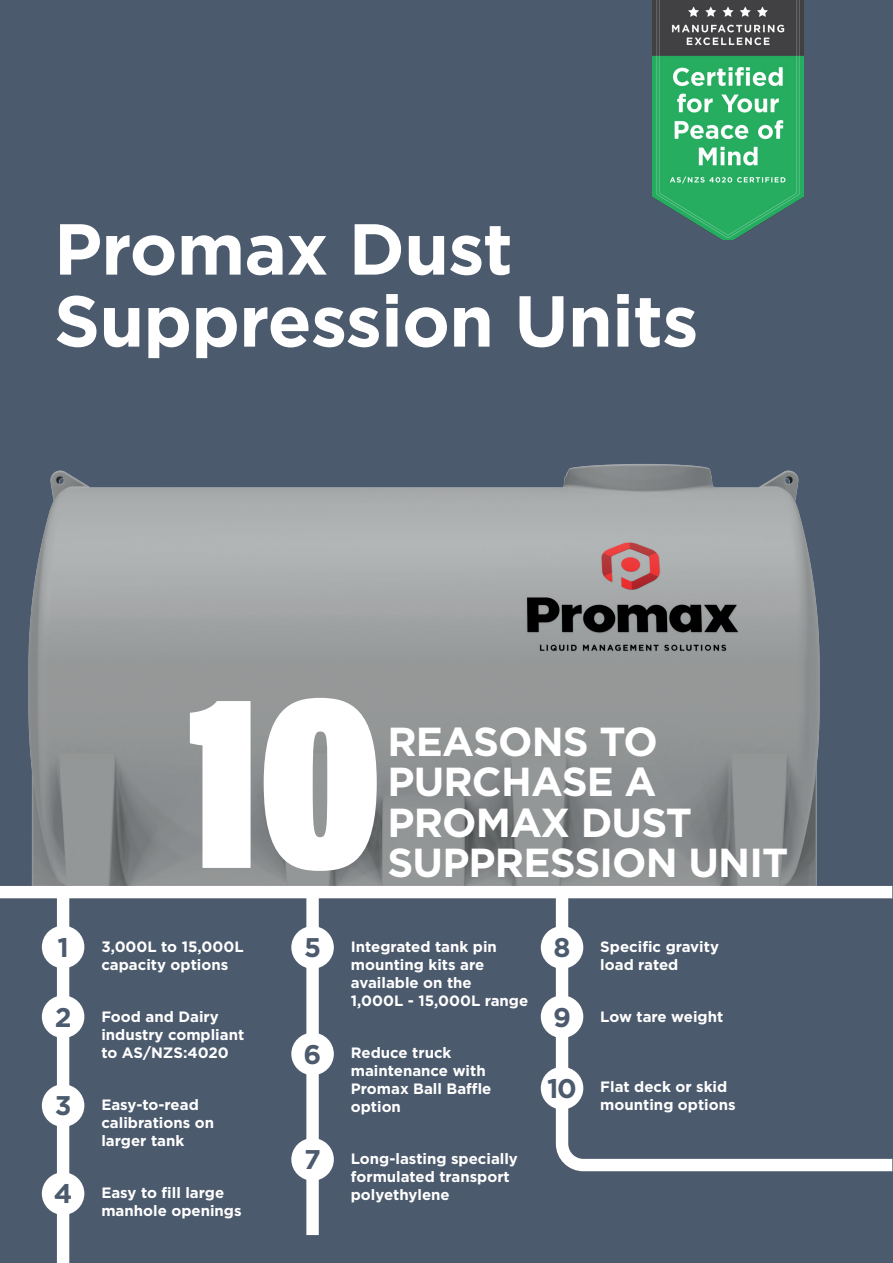
<style>
.page{position:relative;width:893px;height:1263px;background:#4c5a6d}
.page>*{position:absolute;margin:0;border:0;box-sizing:border-box;transform-origin:0 0}
.t1{font:247.5px "Acumin Variable Concept";color:#fff}
.t2{font:700 72px/72px "Gotham";letter-spacing:-.01em;color:#fff}
.t3{font:700 40.5px/40.5px "Gotham";letter-spacing:-.02em;color:#fff}
.t4{font:700 27px "Gotham";color:#4c5a6e}
.t5{font:700 15px/18px "Gotham";color:#fff}
</style>
<div class="page">
<img style="left:28px;top:464px;width:792px;height:422px">
<div style="left:0;top:886px;width:892px;height:12px;background:#fff"></div>
<div style="left:57px;top:894px;width:12px;height:369px;background:#fff"></div>
<div style="left:306px;top:894px;width:13px;height:341px;background:#fff"></div>
<svg style="left:550px;top:882px;width:343px;height:290px"></svg>
<div style="left:541px;top:1067px;width:42px;height:42px;background:#fff;border-radius:50%"></div>
<div style="left:291px;top:1138px;width:43px;height:43px;background:#fff;border-radius:50%"></div>
<div style="left:42px;top:1084px;width:42px;height:43px;background:#fff;border-radius:50%"></div>
<div style="left:42px;top:1172px;width:42px;height:43px;background:#fff;border-radius:50%"></div>
<div style="left:541px;top:995px;width:42px;height:43px;background:#fff;border-radius:50%"></div>
<div style="left:291px;top:1033px;width:43px;height:42px;background:#fff;border-radius:50%"></div>
<div style="left:42px;top:995px;width:42px;height:43px;background:#fff;border-radius:50%"></div>
<div style="left:541px;top:926px;width:42px;height:43px;background:#fff;border-radius:50%"></div>
<div style="left:291px;top:926px;width:43px;height:43px;background:#fff;border-radius:50%"></div>
<div style="left:42px;top:926px;width:42px;height:42px;background:#fff;border-radius:50%"></div>
<img style="left:653px;top:0;width:151px;height:240px">
<p class="t2" style="left:54px;top:211px;width:646px">Promax Dust<br>Suppression Units</p>
<p class="t1" style="left:187px;top:612px;width:198px">10</p>
<p class="t3" style="left:387px;top:720px;width:402px">REASONS TO<br>PURCHASE A<br>PROMAX DUST<br>SUPPRESSION UNIT</p>
<p class="t4" style="left:57px;top:932px;width:13px">1</p>
<p class="t4" style="left:304px;top:932px;width:19px">5</p>
<p class="t4" style="left:553px;top:932px;width:19px">8</p>
<p class="t5" style="left:351px;top:937px;width:179px">Integrated tank pin mounting kits are available on the<br>1,000L - 15,000L range</p>
<p class="t5" style="left:351px;top:1043px;width:142px">Reduce truck maintenance with<br>Promax Ball Baffle option</p>
<p class="t5" style="left:351px;top:1149px;width:169px">Long-lasting specially formulated transport polyethylene</p>
<p class="t5" style="left:101px;top:937px;width:144px">3,000L to 15,000L capacity options</p>
<p class="t5" style="left:101px;top:1007px;width:144px">Food and Dairy industry compliant to AS/NZS:4020</p>
<p class="t5" style="left:101px;top:1095px;width:114px">Easy-to-read calibrations on larger tank</p>
<p class="t5" style="left:101px;top:1183px;width:142px">Easy to fill large manhole openings</p>
<p class="t4" style="left:553px;top:1001px;width:19px">9</p>
<p class="t4" style="left:55px;top:1001px;width:18px">2</p>
<p class="t4" style="left:304px;top:1039px;width:19px">6</p>
<p class="t4" style="left:547px;top:1073px;width:31px">10</p>
<p class="t4" style="left:55px;top:1090px;width:18px">3</p>
<p class="t4" style="left:304px;top:1144px;width:18px">7</p>
<p class="t4" style="left:54px;top:1178px;width:20px">4</p>
<p class="t5" style="left:600px;top:937px;width:120px">Specific gravity load rated</p>
<p class="t5" style="left:600px;top:1007px;width:124px">Low tare weight</p>
<p class="t5" style="left:600px;top:1077px;width:137px">Flat deck or skid mounting options</p>
</div>
